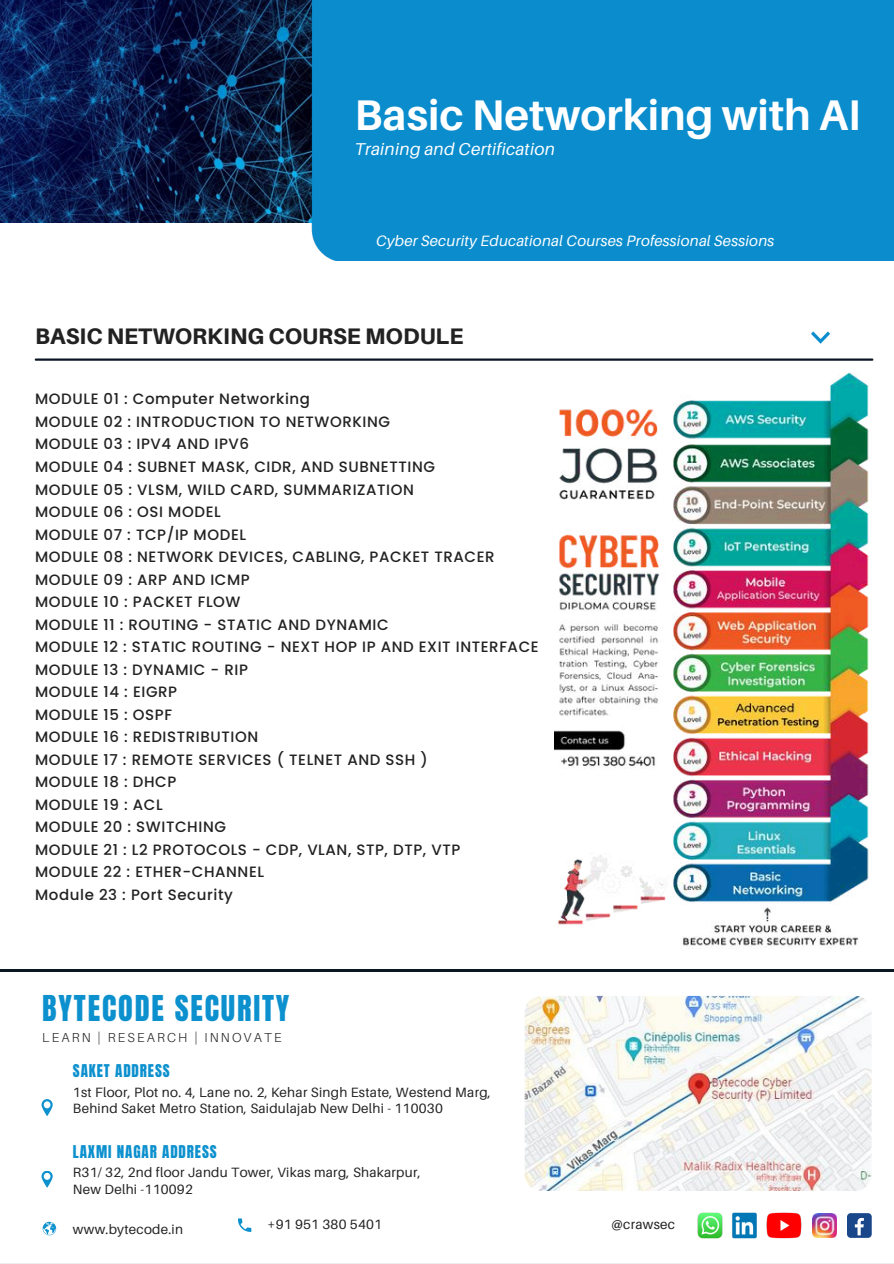
<style>
.page{position:relative;width:894px;height:1264px;background:#fff}
.page>*{position:absolute;margin:0;border:0;box-sizing:border-box;transform-origin:0 0}
.t1{font:700 42.9px "Aileron";color:#fff}
.t2{font:30.3px "Anton";letter-spacing:.06em;color:#0c90ce}
.t3{font:800 22.5px "Aileron";color:#222}
.t4{font:italic 17.1px "Aileron";letter-spacing:.02em;color:#fff}
.t5{font:500 15px/22.5px "Poppins";letter-spacing:.04em;color:#222}
.t6{font:italic 15px "Aileron";letter-spacing:.02em;color:#fff}
.t7{font:15px "Anton";letter-spacing:.06em;color:#0c90ce}
.t8{font:13.5px/16.8px "Aileron";letter-spacing:.02em;color:#222}
.t9{font:300 13.05px "Aileron";letter-spacing:.165em;color:#222}
</style>
<div class="page">
<img style="left:0;top:0;width:311px;height:223px">
<hr style="left:0;top:969px;width:892px;height:3px;background:#0b1623">
<div style="left:311px;top:0;width:582px;height:260px;background:#0a8ccd"></div>
<img style="left:555px;top:372px;width:314px;height:576px">
<svg style="left:41px;top:1099px;width:12px;height:16px"></svg>
<svg style="left:41px;top:1171px;width:12px;height:16px"></svg>
<svg style="left:43px;top:1222px;width:13px;height:12px"></svg>
<svg style="left:238px;top:1218px;width:13px;height:13px"></svg>
<img style="left:524px;top:995px;width:347px;height:195px">
<div style="left:846px;top:1213px;width:25px;height:24px;background:#1a4789;border-radius:4px"></div>
<svg style="left:854px;top:1218px;width:9px;height:17px"></svg>
<img style="left:812px;top:1213px;width:24px;height:24px">
<img style="left:697px;top:1212px;width:105px;height:27px">
<h4 class="t1" style="left:354px;top:89px;width:507px">Basic Networking with AI</h4>
<h4 class="t4" style="left:354px;top:139px;width:202px">Training and Certification</h4>
<p class="t6" style="left:376px;top:231px;width:399px">Cyber Security Educational Courses Professional Sessions</p>
<h2 class="t3" style="left:35px;top:322px;width:430px">BASIC NETWORKING COURSE MODULE</h2>
<p class="t5" style="left:35px;top:388px;width:505px">MODULE 01 : Computer Networking<br>MODULE 02 : INTRODUCTION TO NETWORKING<br>MODULE 03 : IPV4 AND IPV6<br>MODULE 04 : SUBNET MASK, CIDR, AND SUBNETTING<br>MODULE 05 : VLSM, WILD CARD, SUMMARIZATION<br>MODULE 06 : OSI MODEL<br>MODULE 07 : TCP/IP MODEL<br>MODULE 08 : NETWORK DEVICES, CABLING, PACKET TRACER<br>MODULE 09 : ARP AND ICMP<br>MODULE 10 : PACKET FLOW<br>MODULE 11 : ROUTING - STATIC AND DYNAMIC<br>MODULE 12 : STATIC ROUTING - NEXT HOP IP AND EXIT INTERFACE<br>MODULE 13 : DYNAMIC - RIP<br>MODULE 14 : EIGRP<br>MODULE 15 : OSPF<br>MODULE 16 : REDISTRIBUTION<br>MODULE 17 : REMOTE SERVICES ( TELNET AND SSH )<br>MODULE 18 : DHCP<br>MODULE 19 : ACL<br>MODULE 20 : SWITCHING<br>MODULE 21 : L2 PROTOCOLS - CDP, VLAN, STP, DTP, VTP<br>MODULE 22 : ETHER-CHANNEL<br>Module 23 : Port Security</p>
<h4 class="t2" style="left:42px;top:986px;width:248px">BYTECODE SECURITY</h4>
<p class="t9" style="left:42px;top:1029px;width:241px">LEARN | RESEARCH | INNOVATE</p>
<h1 class="t7" style="left:73px;top:1060px;width:98px">SAKET ADDRESS</h1>
<h1 class="t8" style="left:73px;top:1083px;width:419px">1st Floor, Plot no. 4, Lane no. 2, Kehar Singh Estate, Westend Marg,<br>Behind Saket Metro Station, Saidulajab New Delhi - 110030</h1>
<h3 class="t7" style="left:73px;top:1140px;width:145px">LAXMI NAGAR ADDRESS</h3>
<h3 class="t8" style="left:73px;top:1163px;width:349px">R31/ 32, 2nd floor Jandu Tower, Vikas marg, Shakarpur,<br>New Delhi -110092</h3>
<p class="t8" style="left:267px;top:1215px;width:116px">+91 951 380 5401</p>
<p class="t8" style="left:611px;top:1215px;width:65px">@crawsec</p>
<h4 class="t8" style="left:73px;top:1220px;width:112px">www.bytecode.in</h4>
</div>
